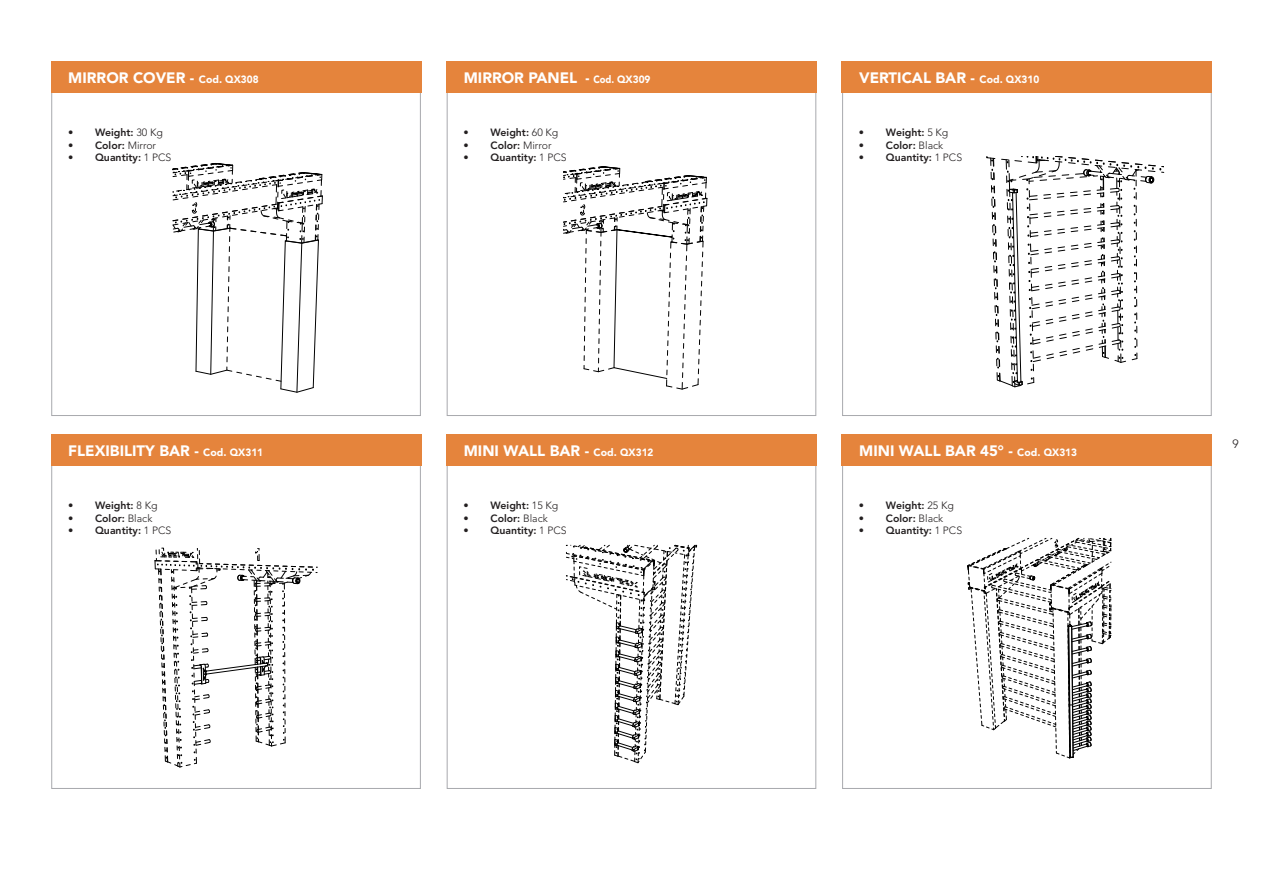
<style>
.page{position:relative;width:1263px;height:893px;background:#fff}
.page>*{position:absolute;margin:0;border:0;box-sizing:border-box;transform-origin:0 0}
.t1{font:900 15px "Avenir LT Std";color:#fff}
.t2{font:300 12px "Avenir LT Std";color:#231f20}
.t3{font:800 10.5px "Avenir LT Std";color:#231f20}
.s1{font-size:10.5px}
.s2{font-weight:300}
</style>
<div class="page">
<svg style="left:155px;top:548px;width:163px;height:219px"></svg>
<div style="left:51px;top:435px;width:370px;height:31px;background:#e5843c"></div>
<svg style="left:566px;top:545px;width:131px;height:218px"></svg>
<div style="left:446px;top:435px;width:370px;height:31px;background:#e5843c"></div>
<svg style="left:968px;top:538px;width:144px;height:221px"></svg>
<div style="left:842px;top:435px;width:370px;height:31px;background:#e5843c"></div>
<svg style="left:173px;top:163px;width:150px;height:230px"></svg>
<div style="left:51px;top:62px;width:370px;height:31px;background:#e5843c"></div>
<svg style="left:563px;top:167px;width:144px;height:222px"></svg>
<div style="left:446px;top:62px;width:370px;height:31px;background:#e5843c"></div>
<svg style="left:986px;top:157px;width:178px;height:230px"></svg>
<div style="left:842px;top:62px;width:370px;height:31px;background:#e5843c"></div>
<h1 class="t1" style="left:68px;top:68px;width:192px">MIRROR COVER - <span class="s1">Cod. QX308</span></h1>
<h1 class="t1" style="left:464px;top:68px;width:188px">MIRROR PANEL - <span class="s1">Cod. QX309</span></h1>
<h1 class="t1" style="left:859px;top:68px;width:182px">VERTICAL BAR - <span class="s1">Cod. QX310</span></h1>
<p class="t3" style="left:68px;top:126px;width:96px">• Weight: <span class="s2">30 Kg</span></p>
<p class="t3" style="left:68px;top:139px;width:90px">• Color: <span class="s2">Mirror</span></p>
<p class="t3" style="left:68px;top:152px;width:105px">• Quantity: <span class="s2">1 PCS</span></p>
<p class="t3" style="left:463px;top:126px;width:96px">• Weight: <span class="s2">60 Kg</span></p>
<p class="t3" style="left:463px;top:139px;width:90px">• Color: <span class="s2">Mirror</span></p>
<p class="t3" style="left:463px;top:152px;width:105px">• Quantity: <span class="s2">1 PCS</span></p>
<p class="t3" style="left:859px;top:126px;width:91px">• Weight: <span class="s2">5 Kg</span></p>
<p class="t3" style="left:859px;top:139px;width:86px">• Color: <span class="s2">Black</span></p>
<p class="t3" style="left:859px;top:152px;width:105px">• Quantity: <span class="s2">1 PCS</span></p>
<h1 class="t1" style="left:68px;top:441px;width:196px">FLEXIBILITY BAR - <span class="s1">Cod. QX311</span></h1>
<h1 class="t1" style="left:464px;top:441px;width:191px">MINI WALL BAR - <span class="s1">Cod. QX312</span></h1>
<h1 class="t1" style="left:859px;top:441px;width:219px">MINI WALL BAR 45° - <span class="s1">Cod. QX313</span></h1>
<p class="t2" style="left:1232px;top:437px;width:8px">9</p>
<p class="t3" style="left:68px;top:499px;width:91px">• Weight: <span class="s2">8 Kg</span></p>
<p class="t3" style="left:68px;top:512px;width:86px">• Color: <span class="s2">Black</span></p>
<p class="t3" style="left:68px;top:524px;width:105px">• Quantity: <span class="s2">1 PCS</span></p>
<p class="t3" style="left:463px;top:499px;width:96px">• Weight: <span class="s2">15 Kg</span></p>
<p class="t3" style="left:463px;top:512px;width:86px">• Color: <span class="s2">Black</span></p>
<p class="t3" style="left:463px;top:524px;width:105px">• Quantity: <span class="s2">1 PCS</span></p>
<p class="t3" style="left:859px;top:499px;width:96px">• Weight: <span class="s2">25 Kg</span></p>
<p class="t3" style="left:859px;top:512px;width:86px">• Color: <span class="s2">Black</span></p>
<p class="t3" style="left:859px;top:524px;width:105px">• Quantity: <span class="s2">1 PCS</span></p>
</div>
